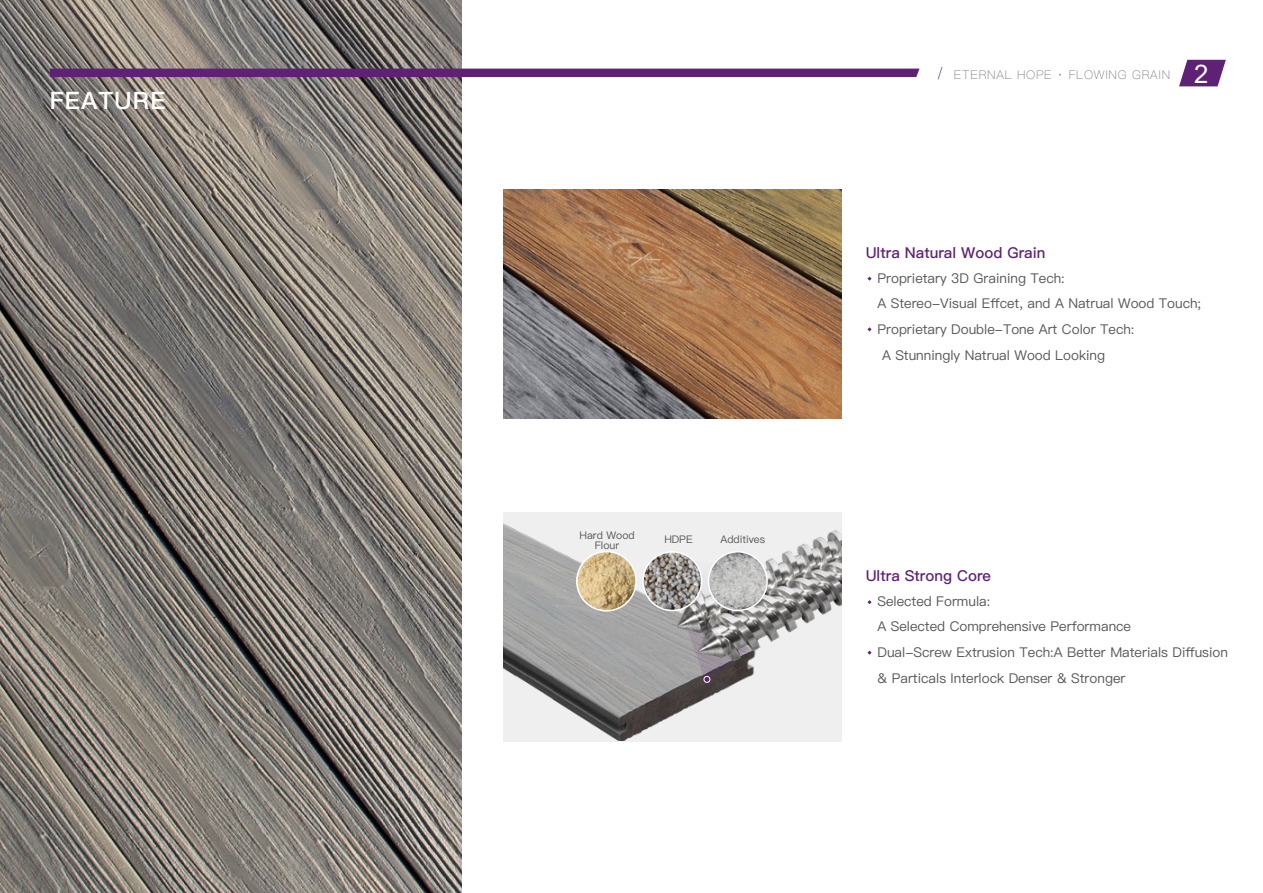
<style>
.page{position:relative;width:1263px;height:893px;background:#fff}
.page>*{position:absolute;margin:0;border:0;box-sizing:border-box;transform-origin:0 0}
.t1{font:24px "Ping Fang SC Heavy";letter-spacing:.04em;color:#fff}
.t2{font:15px "Ping Fang SC Bold";color:#5e2175}
.t3{font:13.5px/25.8px "Ping Fang SC Medium";color:#595757}
.t4{font:12px "Ping Fang SC Light";letter-spacing:.06em;color:#717071}
.t5{font:10.5px/10.5px "Ping Fang SC Medium";color:#595757;text-align:center}
.s1{font-family:"Arial";font-size:25.65px;color:#fff}
</style>
<div class="page">
<img style="left:0;top:0;width:461px;height:893px">
<div style="left:50px;top:69px;width:869px;height:8px;background:#5e2175"></div>
<svg style="left:1179px;top:60px;width:47px;height:26px"></svg>
<svg style="left:937px;top:66px;width:5px;height:14px"></svg>
<img style="left:503px;top:190px;width:339px;height:229px">
<svg style="left:867px;top:600px;width:4px;height:4px"></svg>
<div style="left:503px;top:513px;width:339px;height:229px;background:#efefef"></div>
<img style="left:503px;top:523px;width:235px;height:218px">
<svg style="left:663px;top:610px;width:91px;height:72px"></svg>
<div style="left:704px;top:676px;width:6px;height:7px;border:1px solid #fff;border-radius:50%"></div>
<img style="left:665px;top:523px;width:177px;height:151px">
<img style="left:577px;top:551px;width:59px;height:60px;border-radius:30px">
<div style="left:576px;top:551px;width:61px;height:61px;border:2px solid #fff;border-radius:50%"></div>
<img style="left:643px;top:552px;width:59px;height:58px;border-radius:29px">
<div style="left:642px;top:551px;width:60px;height:60px;border:2px solid #fff;border-radius:50%"></div>
<img style="left:708px;top:552px;width:59px;height:58px;border-radius:29px">
<div style="left:708px;top:551px;width:60px;height:60px;border:2px solid #fff;border-radius:50%"></div>
<h1 class="t1" style="left:50px;top:86px;width:117px">FEATURE</h1>
<p class="t5" style="left:579px;top:530px;width:57px">Hard Wood<br>Flour</p>
<p class="t5" style="left:664px;top:534px;width:30px">HDPE</p>
<p class="t5" style="left:720px;top:534px;width:46px">Additives</p>
<p class="t4" style="left:954px;top:67px;width:256px">ETERNAL HOPE · FLOWING GRAIN <span class="s1">2</span></p>
<p class="t2" style="left:866px;top:244px;width:181px">Ultra Natural Wood Grain</p>
<p class="t3" style="left:877px;top:265px;width:189px">Proprietary 3D Graining Tech:</p>
<p class="t3" style="left:877px;top:291px;width:325px">A Stereo-Visual Effcet, and A Natrual Wood Touch;</p>
<p class="t3" style="left:877px;top:317px;width:258px">Proprietary Double-Tone Art Color Tech:</p>
<p class="t3" style="left:882px;top:342px;width:225px">A Stunningly Natrual Wood Looking</p>
<p class="t2" style="left:866px;top:567px;width:127px">Ultra Strong Core</p>
<p class="t3" style="left:877px;top:588px;width:352px">Selected Formula:<br>A Selected Comprehensive Performance<br>Dual-Screw Extrusion Tech:A Better Materials Diffusion &amp; Particals Interlock Denser &amp; Stronger</p>
</div>
